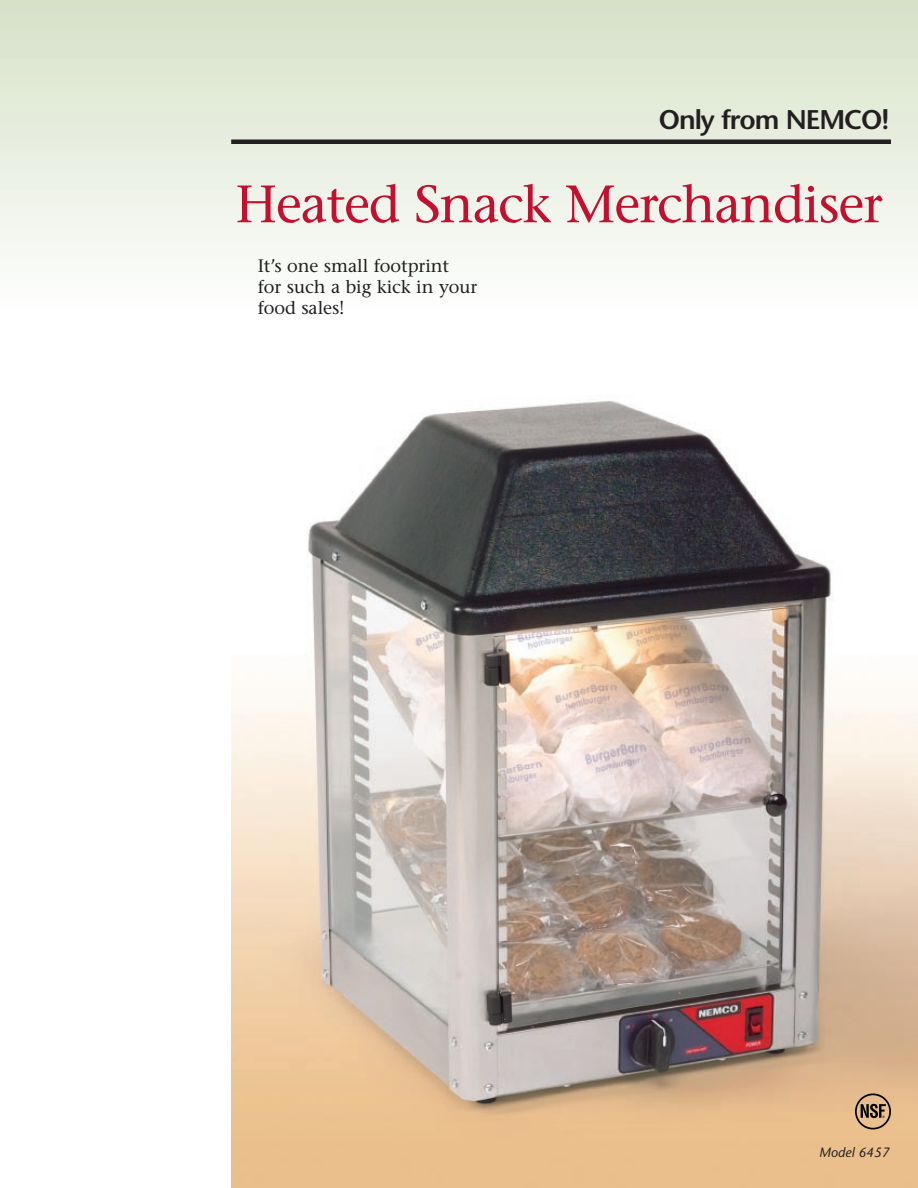
<style>
.page{position:relative;width:918px;height:1188px;background:#fff}
.page>*{position:absolute;margin:0;border:0;box-sizing:border-box;transform-origin:0 0}
.t1{font:52.5px "Stone Serif";letter-spacing:-.025em;color:#c3102f}
.t2{font:600 27px "Stone Sans";letter-spacing:-.04em;color:#231f20}
.t3{font:18px/21px "Stone Serif";letter-spacing:-.005em;color:#231f20}
.t4{font:italic 13.5px "Stone Sans";color:#231f20}
</style>
<div class="page">
<div style="left:0;top:0;width:918px;height:310px;background:linear-gradient(to bottom,#d6e1c8,#fdfefd)"></div>
<img style="left:231px;top:401px;width:687px;height:787px">
<hr style="left:231px;top:140px;width:660px;height:4px;background:#231f20">
<div style="left:855px;top:1094px;width:36px;height:35px;border:2px solid #000;border-radius:50%"></div>
<svg style="left:861px;top:1104px;width:25px;height:14px"></svg>
<h2 class="t2" style="left:659px;top:103px;width:232px">Only from NEMCO!</h2>
<h1 class="t1" style="left:235px;top:172px;width:649px">Heated Snack Merchandiser</h1>
<p class="t3" style="left:258px;top:255px;width:221px">It’s one small footprint for such a big kick in your food sales!</p>
<p class="t4" style="left:819px;top:1144px;width:72px">Model 6457</p>
</div>
